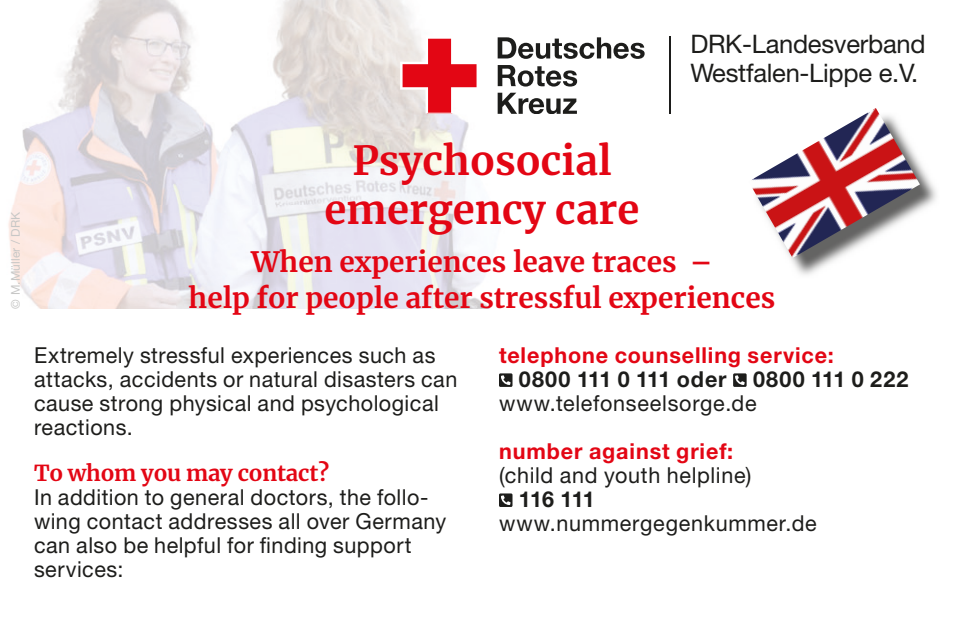
<style>
.page{position:relative;width:964px;height:624px;background:#fff}
.page>*{position:absolute;margin:0;border:0;box-sizing:border-box;transform-origin:0 0}
.t1{font:700 40px/49.2px "Merriweather";color:#e30614;text-align:center}
.t2{font:700 28px "Merriweather";color:#e30614}
.t3{font:25.6px/29.2px "Helvetica Neue LT Std";letter-spacing:-.01em;color:#1d1d1b}
.t4{font:22px/24px "Helvetica Neue LT Std";letter-spacing:.025em;color:#1d1d1b}
.t5{font:700 22px "Helvetica Neue LT Std";letter-spacing:.04em;color:#e30614}
.t6{font:700 22px "Helvetica Neue LT Std";letter-spacing:.04em;color:#1d1d1b}
.t7{font:700 22px "Merriweather";letter-spacing:-.01em;color:#e30614}
.t8{font:12px "Helvetica Neue LT Std";letter-spacing:.01em;color:#c7c7c6}
</style>
<div class="page">
<img style="left:8px;top:0;width:495px;height:308px">
<svg style="left:400px;top:36px;width:79px;height:77px"></svg>
<svg style="left:498px;top:37px;width:146px;height:22px"></svg>
<svg style="left:498px;top:65px;width:79px;height:22px"></svg>
<svg style="left:498px;top:93px;width:79px;height:20px"></svg>
<hr style="left:669px;top:36px;width:2px;height:77px;background:#1d1d1b">
<svg style="left:499px;top:373px;width:13px;height:14px"></svg>
<svg style="left:733px;top:373px;width:13px;height:14px"></svg>
<svg style="left:499px;top:493px;width:13px;height:14px"></svg>
<img style="left:790px;top:163px;width:147px;height:112px">
<img style="left:752px;top:108px;width:168px;height:150px">
<p class="t3" style="left:690px;top:29px;width:237px">DRK-Landesverband<br>Westfalen-Lippe e.V.</p>
<p class="t8" style="left:8px;top:308px;width:98px;rotate:-90deg">© M.Müller / DRK</p>
<h1 class="t1" style="left:324px;top:133px;width:316px">Psychosocial emergency care</h1>
<p class="t2" style="left:251px;top:240px;width:463px">When experiences leave traces –</p>
<p class="t2" style="left:189px;top:276px;width:588px">help for people after stressful experiences</p>
<p class="t4" style="left:34px;top:343px;width:425px">Extremely stressful experiences such as attacks, accidents or natural disasters can cause strong physical and psychological reactions.</p>
<p class="t7" style="left:34px;top:455px;width:297px">To whom you may contact?</p>
<p class="t4" style="left:34px;top:485px;width:414px">In addition to general doctors, the follo&shy;wing contact addresses all over Germany can also be helpful for nding support services:</p>
<p class="t5" style="left:499px;top:341px;width:336px">telephone counselling service:</p>
<p class="t6" style="left:519px;top:365px;width:391px">0800 111 0 111 oder 0800 111 0 222</p>
<p class="t4" style="left:499px;top:391px;width:259px">www.telefonseelsorge.de</p>
<p class="t5" style="left:499px;top:437px;width:236px">number against grief:</p>
<p class="t4" style="left:499px;top:463px;width:254px">(child and youth helpline)</p>
<p class="t6" style="left:519px;top:485px;width:77px">116 111</p>
<p class="t4" style="left:499px;top:511px;width:319px">www.nummergegenkummer.de</p>
</div>
